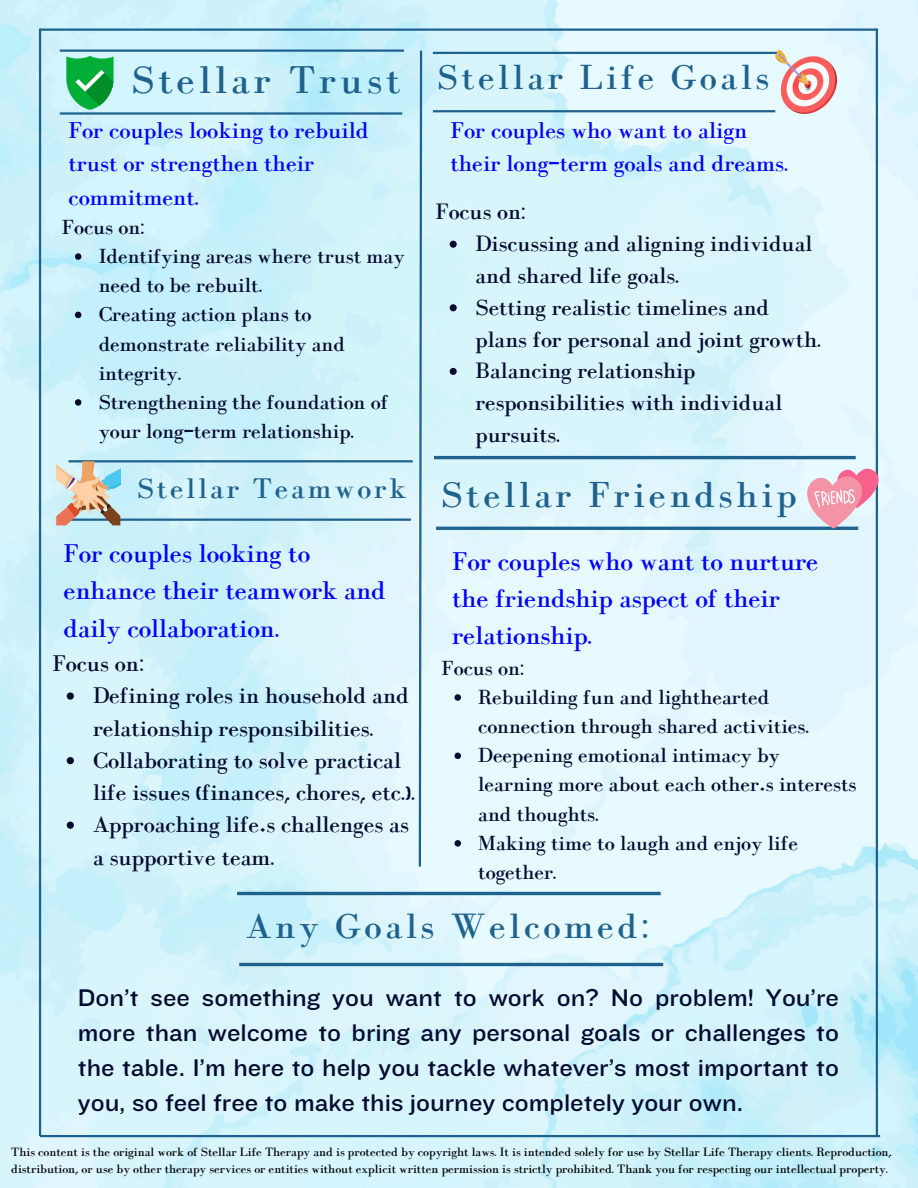
<style>
.page{position:relative;width:918px;height:1188px;background:#fff}
.page>*{position:absolute;margin:0;border:0;box-sizing:border-box;transform-origin:0 0}
.t1{font:40.8px "EFT Lemonade";letter-spacing:.1em;color:#1f628e}
.t2{font:38.25px "EFT Lemonade";letter-spacing:.1em;color:#1f628e}
.t3{font:37.2px "EFT Lemonade";letter-spacing:.1em;color:#1f628e}
.t4{font:36.9px "EFT Lemonade";letter-spacing:.1em;color:#1f628e}
.t5{font:30px "EFT Lemonade";letter-spacing:.1em;color:#1f628e}
.t6{font:27px/37.2px "EFT Lemonade";color:#00f}
.t7{font:25.05px/34.8px "Knockout 32";color:#050a30;text-align:justify}
.t8{font:24.15px/33.8px "EFT Lemonade";color:#00f}
.t9{font:23.85px/32.2px "EFT Lemonade";color:#050a30}
.t10{font:23.55px/31.8px "EFT Lemonade";color:#050a30}
.t11{font:21.6px/29.1px "EFT Lemonade";color:#050a30}
.t12{font:12.75px/17px "EFT Lemonade";color:#000}
</style>
<div class="page">
<img style="left:0;top:0;width:918px;height:1188px">
<hr style="left:40px;top:29px;width:837px;height:2px;background:#1f628e">
<hr style="left:39px;top:29px;width:2px;height:1107px;background:#1f628e">
<hr style="left:40px;top:1135px;width:840px;height:2px;background:#1f628e">
<hr style="left:876px;top:29px;width:2px;height:1107px;background:#1f628e">
<hr style="left:60px;top:112px;width:342px;height:3px;background:#1f628e">
<hr style="left:60px;top:49px;width:344px;height:3px;background:#1f628e">
<svg style="left:418px;top:48px;width:5px;height:821px;background:#86b3ca"></svg>
<hr style="left:433px;top:110px;width:342px;height:2px;background:#1f628e">
<hr style="left:433px;top:52px;width:344px;height:2px;background:#1f628e">
<hr style="left:69px;top:519px;width:342px;height:2px;background:#1f628e">
<hr style="left:69px;top:460px;width:344px;height:2px;background:#1f628e">
<hr style="left:436px;top:527px;width:422px;height:3px;background:#1f628e">
<hr style="left:434px;top:456px;width:422px;height:3px;background:#1f628e">
<hr style="left:239px;top:963px;width:424px;height:3px;background:#1f628e">
<hr style="left:237px;top:892px;width:424px;height:3px;background:#1f628e">
<svg style="left:66px;top:56px;width:48px;height:54px;background:#37ba66"></svg>
<svg style="left:56px;top:461px;width:64px;height:64px;background:#c7c0b3"></svg>
<img style="left:775px;top:51px;width:61px;height:63px">
<svg style="left:805px;top:465px;width:79px;height:64px;background:#e3bbcc"></svg>
<svg style="left:455px;top:694px;width:6px;height:7px"></svg>
<svg style="left:455px;top:753px;width:6px;height:6px"></svg>
<svg style="left:455px;top:840px;width:6px;height:7px"></svg>
<svg style="left:67px;top:692px;width:7px;height:8px"></svg>
<svg style="left:67px;top:757px;width:7px;height:7px"></svg>
<svg style="left:67px;top:822px;width:7px;height:7px"></svg>
<svg style="left:450px;top:241px;width:7px;height:7px"></svg>
<svg style="left:450px;top:304px;width:7px;height:7px"></svg>
<svg style="left:450px;top:368px;width:7px;height:7px"></svg>
<svg style="left:75px;top:253px;width:6px;height:7px"></svg>
<svg style="left:75px;top:312px;width:6px;height:6px"></svg>
<svg style="left:75px;top:399px;width:6px;height:7px"></svg>
<h4 class="t1" style="left:131px;top:54px;width:270px">Stellar Trust</h4>
<p class="t8" style="left:69px;top:114px;width:302px">For couples looking to rebuild trust or strengthen their commitment.</p>
<p class="t11" style="left:62px;top:213px;width:85px">Focus on:</p>
<p class="t11" style="left:99px;top:243px;width:307px">Identifying areas where trust may need to be rebuilt.</p>
<p class="t11" style="left:99px;top:301px;width:248px">Creating action plans to demonstrate reliability and integrity.</p>
<p class="t11" style="left:99px;top:388px;width:291px">Strengthening the foundation of your long-term relationship.</p>
<p class="t5" style="left:137px;top:469px;width:271px">Stellar Teamwork</p>
<p class="t6" style="left:64px;top:536px;width:324px">For couples looking to enhance their teamwork and daily collaboration.</p>
<p class="t9" style="left:52px;top:648px;width:94px">Focus on:</p>
<h1 class="t9" style="left:93px;top:681px;width:317px">Defining roles in household and relationship responsibilities.</h1>
<h1 class="t9" style="left:93px;top:745px;width:324px">Collaborating to solve practical life issues (finances, chores, etc.).</h1>
<p class="t9" style="left:93px;top:810px;width:317px">Approaching life’s challenges as a supportive team.</p>
<p class="t4" style="left:437px;top:54px;width:333px">Stellar Life Goals</p>
<h3 class="t8" style="left:451px;top:114px;width:339px">For couples who want to align their long-term goals and dreams.</h3>
<h3 class="t10" style="left:436px;top:197px;width:92px">Focus on:</h3>
<h3 class="t10" style="left:476px;top:229px;width:338px">Discussing and aligning individual and shared life goals.</h3>
<p class="t10" style="left:476px;top:292px;width:347px">Setting realistic timelines and plans for personal and joint growth.</p>
<p class="t10" style="left:476px;top:356px;width:308px">Balancing relationship responsibilities with individual pursuits.</p>
<p class="t2" style="left:441px;top:471px;width:357px">Stellar Friendship</p>
<p class="t6" style="left:452px;top:544px;width:368px">For couples who want to nurture the friendship aspect of their relationship.</p>
<p class="t11" style="left:442px;top:654px;width:85px">Focus on:</p>
<p class="t11" style="left:478px;top:683px;width:332px">Rebuilding fun and lighthearted connection through shared activities.</p>
<p class="t11" style="left:478px;top:742px;width:380px">Deepening emotional intimacy by learning more about each other’s interests and thoughts.</p>
<p class="t11" style="left:478px;top:829px;width:321px">Making time to laugh and enjoy life together.</p>
<p class="t3" style="left:246px;top:902px;width:405px">Any Goals Welcomed:</p>
<h2 class="t7" style="left:78px;top:980px;width:763px">Don’t see something you want to work on? No problem! You’re more than welcome to bring any personal goals or challenges to the table. I’m here to help you tackle whatever’s most important to you, so feel free to make this journey completely your own.</h2>
<p class="t12" style="left:11px;top:1144px;width:882px">This content is the original work of Stellar Life Therapy and is protected by copyright laws. It is intended solely for use by Stellar Life Therapy clients. Reproduction, distribution, or use by other therapy services or entities without explicit written permission is strictly prohibited. Thank you for respecting our intellectual property.</p>
</div>
